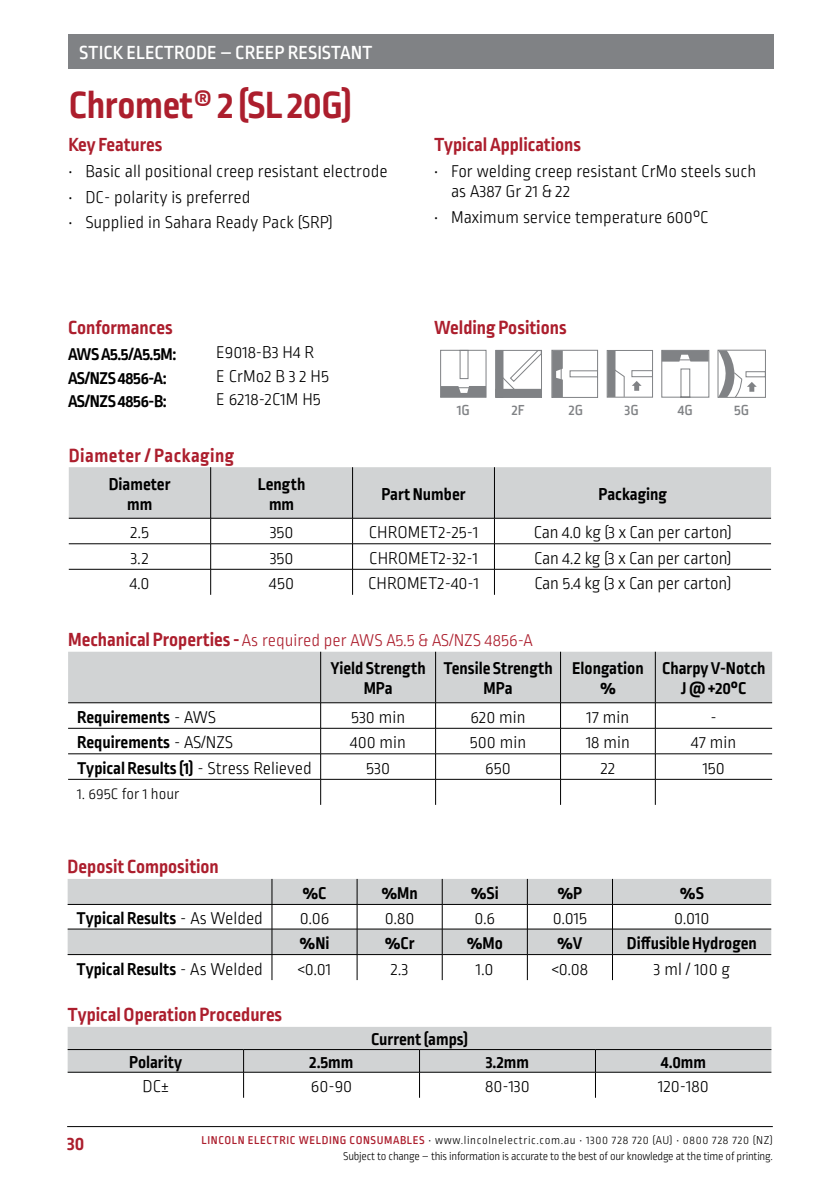
<style>
.page{position:relative;width:840px;height:1191px;background:#fff}
.page>*{position:absolute;margin:0;border:0;box-sizing:border-box;transform-origin:0 0}
.t1{font:700 40px "Ropa Sans Pro";letter-spacing:-.01em;color:#ac1e2d}
.t2{font:700 20px "Ropa Sans Pro";color:#ac1e2d}
.t3{font:500 20px "Ropa Sans Pro";color:#fff}
.t4{font:700 20px "Ropa Sans Pro";letter-spacing:.025em;color:#ac1e2d}
.t5{font:300 18px/20px "Ropa Sans Pro";color:#000}
.t6{font:700 18px/20px "Ropa Sans Pro";color:#000;text-align:center}
.t7{font:300 18px/28.2px "Ropa Sans Pro";color:#ac1e2d}
.t8{font:700 18px "Ropa Sans Pro";letter-spacing:-.02em;color:#000}
.t9{font:300 16px "Ropa Sans Pro";color:#000}
.t10{font:500 15.4px "Ropa Sans Pro";color:#808285}
.t11{font:300 12px/16px "Ropa Sans Pro";letter-spacing:-.02em;color:#000;text-align:right}
.s1{font-weight:700;font-size:20px}
.s2{font-weight:700;color:#000}
.s3{font-weight:300}
.s4{font-weight:500;color:#ac1e2d}
</style>
<div class="page">
<hr style="left:67px;top:1126px;width:705px;height:1px;background:#000">
<div style="left:68px;top:34px;width:705px;height:34px;background:#808285"></div>
<svg style="left:68px;top:879px;width:702px;height:75px;fill:#d1d3d4"></svg>
<hr style="left:68px;top:904px;width:204px;height:1px;background:#000">
<hr style="left:272px;top:904px;width:85px;height:1px;background:#000">
<hr style="left:357px;top:904px;width:85px;height:1px;background:#000">
<hr style="left:442px;top:904px;width:85px;height:1px;background:#000">
<hr style="left:527px;top:904px;width:85px;height:1px;background:#000">
<hr style="left:612px;top:904px;width:158px;height:1px;background:#000">
<hr style="left:68px;top:928px;width:204px;height:1px;background:#000">
<hr style="left:272px;top:928px;width:85px;height:1px;background:#000">
<hr style="left:357px;top:928px;width:85px;height:1px;background:#000">
<hr style="left:442px;top:928px;width:85px;height:1px;background:#000">
<hr style="left:527px;top:928px;width:85px;height:1px;background:#000">
<hr style="left:612px;top:928px;width:158px;height:1px;background:#000">
<hr style="left:68px;top:954px;width:204px;height:1px;background:#000">
<hr style="left:272px;top:954px;width:85px;height:1px;background:#000">
<svg style="left:271px;top:879px;width:1px;height:101px"></svg>
<hr style="left:357px;top:954px;width:85px;height:1px;background:#000">
<svg style="left:356px;top:879px;width:1px;height:101px"></svg>
<hr style="left:442px;top:954px;width:85px;height:1px;background:#000">
<svg style="left:441px;top:879px;width:1px;height:101px"></svg>
<hr style="left:527px;top:954px;width:85px;height:1px;background:#000">
<svg style="left:526px;top:879px;width:1px;height:101px"></svg>
<hr style="left:612px;top:954px;width:158px;height:1px;background:#000">
<svg style="left:611px;top:879px;width:1px;height:77px"></svg>
<svg style="left:68px;top:1027px;width:703px;height:70px"></svg>
<svg style="left:68px;top:651px;width:703px;height:154px"></svg>
<svg style="left:69px;top:467px;width:701px;height:128px"></svg>
<svg style="left:440px;top:349px;width:102px;height:49px"></svg>
<svg style="left:551px;top:349px;width:47px;height:49px"></svg>
<div style="left:606px;top:350px;width:46px;height:47px;border:1px solid #808285"></div>
<div style="left:607px;top:351px;width:8px;height:46px;background:#808285"></div>
<div style="left:631px;top:370px;width:21px;height:7px;border:1px solid #808285"></div>
<svg style="left:611px;top:367px;width:13px;height:31px"></svg>
<svg style="left:661px;top:349px;width:48px;height:49px"></svg>
<svg style="left:632px;top:381px;width:9px;height:10px"></svg>
<svg style="left:717px;top:349px;width:48px;height:49px"></svg>
<p class="t3" style="left:79px;top:41px;width:295px">STICK ELECTRODE – CREEP RESISTANT</p>
<h1 class="t1" style="left:69px;top:82px;width:284px">Chromet® 2 (SL 20G)</h1>
<p class="t2" style="left:68px;top:133px;width:96px">Key Features</p>
<p class="t5" style="left:68px;top:162px;width:320px">• Basic all positional creep resistant electrode</p>
<p class="t5" style="left:68px;top:188px;width:183px">• DC- polarity is preferred</p>
<p class="t5" style="left:68px;top:213px;width:266px">• Supplied in Sahara Ready Pack (SRP)</p>
<p class="t2" style="left:68px;top:316px;width:106px">Conformances</p>
<p class="t6" style="left:68px;top:345px;width:110px">AWS A5.5/A5.5M:</p>
<p class="t5" style="left:216px;top:343px;width:99px">E9018-B3 H4 R</p>
<p class="t8" style="left:68px;top:368px;width:100px">AS/NZS 4856-A:</p>
<p class="t5" style="left:216px;top:367px;width:114px">E CrMo2 B 3 2 H5</p>
<p class="t8" style="left:68px;top:391px;width:100px">AS/NZS 4856-B:</p>
<p class="t5" style="left:216px;top:391px;width:106px">E 6218-2C1M H5</p>
<p class="t2" style="left:434px;top:133px;width:148px">Typical Applications</p>
<p class="t5" style="left:451px;top:162px;width:306px;text-indent:-17px">• For welding creep resistant CrMo steels such as A387 Gr 21 &amp; 22</p>
<p class="t5" style="left:434px;top:208px;width:276px">• Maximum service temperature 600°C</p>
<p class="t2" style="left:434px;top:316px;width:134px">Welding Positions</p>
<p class="t10" style="left:456px;top:401px;width:15px">1G</p>
<p class="t10" style="left:511px;top:401px;width:14px">2F</p>
<p class="t10" style="left:568px;top:401px;width:16px">2G</p>
<p class="t10" style="left:624px;top:401px;width:16px">3G</p>
<p class="t10" style="left:677px;top:401px;width:16px">4G</p>
<p class="t10" style="left:733px;top:401px;width:17px">5G</p>
<p class="t4" style="left:69px;top:444px;width:167px">Diameter / Packaging</p>
<p class="t6" style="left:109px;top:475px;width:63px">Diameter mm</p>
<p class="t6" style="left:258px;top:475px;width:49px">Length mm</p>
<p class="t6" style="left:381px;top:485px;width:86px">Part Number</p>
<p class="t6" style="left:598px;top:485px;width:70px">Packaging</p>
<p class="t5" style="left:130px;top:523px;width:20px">2.5</p>
<p class="t5" style="left:269px;top:523px;width:25px">350</p>
<p class="t5" style="left:368px;top:523px;width:111px">CHROMET2-25-1</p>
<p class="t5" style="left:533px;top:523px;width:199px">Can 4.0 kg (3 x Can per carton)</p>
<p class="t5" style="left:130px;top:549px;width:20px">3.2</p>
<p class="t5" style="left:269px;top:549px;width:25px">350</p>
<p class="t5" style="left:369px;top:549px;width:110px">CHROMET2-32-1</p>
<p class="t5" style="left:534px;top:549px;width:199px">Can 4.2 kg (3 x Can per carton)</p>
<p class="t5" style="left:130px;top:574px;width:21px">4.0</p>
<p class="t5" style="left:269px;top:574px;width:26px">450</p>
<p class="t5" style="left:368px;top:574px;width:112px">CHROMET2-40-1</p>
<p class="t5" style="left:534px;top:574px;width:198px">Can 5.4 kg (3 x Can per carton)</p>
<p class="t7" style="left:330px;top:627px;width:204px;text-indent:-262px"><span class="s1">Mechanical Properties -</span>As required per AWS A5.5 &amp; AS/NZS 4856-A<br><span class="s2">Yield Strength</span></p>
<p class="t6" style="left:363px;top:679px;width:30px">MPa</p>
<p class="t6" style="left:443px;top:659px;width:111px">Tensile Strength<br>MPa</p>
<p class="t6" style="left:572px;top:659px;width:73px">Elongation %</p>
<p class="t6" style="left:661px;top:659px;width:105px">Charpy V-Notch<br>J @ +20°C</p>
<p class="t6" style="left:77px;top:708px;width:140px">Requirements <span class="s3">- AWS</span></p>
<p class="t5" style="left:351px;top:708px;width:56px">530 min</p>
<p class="t5" style="left:470px;top:708px;width:57px">620 min</p>
<p class="t5" style="left:586px;top:708px;width:44px">17 min</p>
<p class="t5" style="left:710px;top:708px;width:8px">-</p>
<p class="t6" style="left:77px;top:733px;width:157px">Requirements <span class="s3">- AS/NZS</span></p>
<p class="t5" style="left:350px;top:733px;width:57px">400 min</p>
<p class="t5" style="left:469px;top:733px;width:58px">500 min</p>
<p class="t5" style="left:585px;top:733px;width:45px">18 min</p>
<p class="t5" style="left:691px;top:733px;width:46px">47 min</p>
<p class="t6" style="left:77px;top:759px;width:236px">Typical Results (1) <span class="s3">- Stress Relieved</span></p>
<p class="t5" style="left:366px;top:759px;width:25px">530</p>
<p class="t5" style="left:485px;top:759px;width:27px">650</p>
<p class="t5" style="left:600px;top:759px;width:16px">22</p>
<p class="t5" style="left:702px;top:759px;width:24px">150</p>
<p class="t9" style="left:77px;top:785px;width:104px">1. 695C for 1 hour</p>
<p class="t2" style="left:68px;top:855px;width:153px">Deposit Composition</p>
<p class="t6" style="left:302px;top:884px;width:26px">%C</p>
<p class="t6" style="left:381px;top:884px;width:38px">%Mn</p>
<p class="t6" style="left:470px;top:884px;width:29px">%Si</p>
<p class="t6" style="left:557px;top:884px;width:26px">%P</p>
<p class="t6" style="left:679px;top:884px;width:25px">%S</p>
<p class="t6" style="left:77px;top:909px;width:188px">Typical Results <span class="s3">- As Welded</span></p>
<p class="t5" style="left:299px;top:909px;width:31px">0.06</p>
<p class="t5" style="left:384px;top:909px;width:31px">0.80</p>
<p class="t5" style="left:474px;top:909px;width:22px">0.6</p>
<p class="t5" style="left:552px;top:909px;width:36px">0.015</p>
<p class="t5" style="left:674px;top:909px;width:37px">0.010</p>
<p class="t6" style="left:299px;top:934px;width:31px">%Ni</p>
<p class="t6" style="left:384px;top:934px;width:31px">%Cr</p>
<p class="t6" style="left:466px;top:934px;width:38px">%Mo</p>
<p class="t6" style="left:557px;top:934px;width:27px">%V</p>
<p class="t6" style="left:626px;top:934px;width:131px">Diffusible Hydrogen</p>
<p class="t6" style="left:77px;top:959px;width:188px">Typical Results <span class="s3">- As Welded</span></p>
<p class="t5" style="left:297px;top:960px;width:35px">&lt;0.01</p>
<p class="t5" style="left:390px;top:960px;width:19px">2.3</p>
<p class="t5" style="left:475px;top:960px;width:19px">1.0</p>
<p class="t5" style="left:551px;top:960px;width:38px">&lt;0.08</p>
<p class="t5" style="left:653px;top:960px;width:78px">3 ml / 100 g</p>
<p class="t2" style="left:68px;top:1003px;width:216px">Typical Operation Procedures</p>
<p class="t6" style="left:371px;top:1030px;width:98px">Current (amps)</p>
<p class="t6" style="left:129px;top:1053px;width:55px">Polarity</p>
<p class="t6" style="left:309px;top:1053px;width:45px">2.5mm</p>
<p class="t6" style="left:485px;top:1053px;width:45px">3.2mm</p>
<p class="t6" style="left:660px;top:1053px;width:47px">4.0mm</p>
<p class="t5" style="left:142px;top:1077px;width:27px">DC±</p>
<p class="t5" style="left:310px;top:1077px;width:43px">60-90</p>
<p class="t5" style="left:485px;top:1077px;width:46px">80-130</p>
<p class="t5" style="left:657px;top:1077px;width:52px">120-180</p>
<p class="t2" style="left:67px;top:1132px;width:19px">30</p>
<p class="t11" style="left:201px;top:1132px;width:572px"><span class="s4">LINCOLN ELECTRIC WELDING CONSUMABLES</span> • www.lincolnelectric.com.au • 1300 728 720 (AU) • 0800 728 720 (NZ)<br>Subject to change – this information is accurate to the best of our knowledge at the time of printing.</p>
</div>
